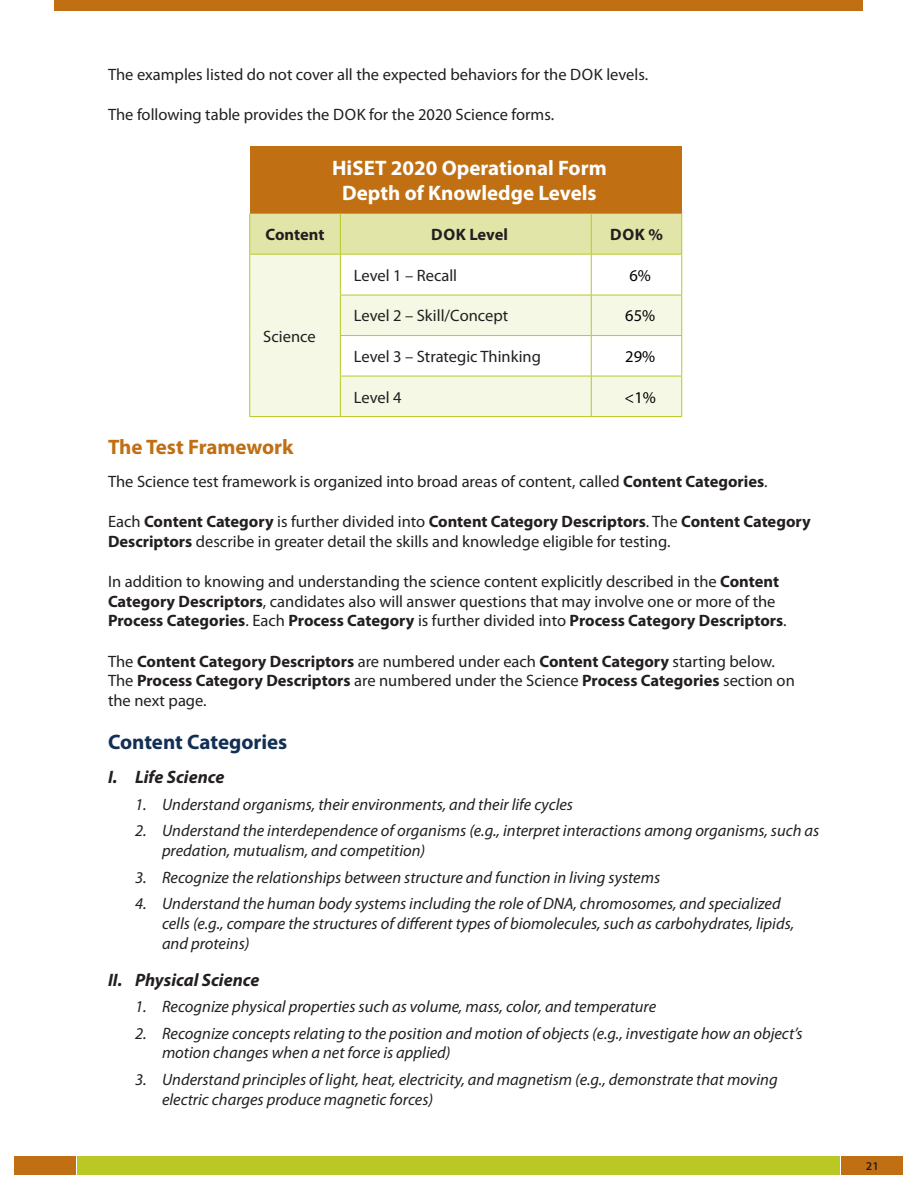
<style>
.page{position:relative;width:918px;height:1188px;background:#fff}
.page>*{position:absolute;margin:0;border:0;box-sizing:border-box;transform-origin:0 0}
.Table_Head{font:700 21px/25.2px "Myriad Pro";color:#fff;text-align:center}
.t1{font:700 21px "Myriad Pro";color:#132f56}
.t2{font:700 21px "Myriad Pro";color:#c06f13}
.t3{font:italic 700 18px "Myriad Pro";color:#231f20}
.Table_Body{font:16.5px/19.8px "Myriad Pro";color:#231f20}
.t4{font:italic 16.5px/19.8px "Myriad Pro";color:#231f20}
.Table_Body-2{font:700 16.5px "Myriad Pro";letter-spacing:-.005em;color:#231f20}
.Table_Body-3{font:16.5px "Myriad Pro";color:#000}
.t5{font:600 12px "Myriad Pro";color:#231f20}
.s1{font-weight:700}
</style>
<div class="page">
<div style="left:77px;top:1156px;width:763px;height:18px;background:#b9c825"></div>
<div style="left:841px;top:1156px;width:62px;height:18px;background:#c06f13"></div>
<div style="left:14px;top:1156px;width:62px;height:18px;background:#c06f13"></div>
<div style="left:55px;top:0;width:808px;height:11px;background:#c06f13"></div>
<div style="left:250px;top:146px;width:432px;height:68px;background:#c06f13"></div>
<div style="left:250px;top:376px;width:431px;height:40px;background:#f6f8e6"></div>
<svg style="left:250px;top:214px;width:431px;height:162px"></svg>
<hr style="left:340px;top:214px;width:1px;height:40px;background:#b9c825">
<hr style="left:591px;top:214px;width:1px;height:40px;background:#b9c825">
<hr style="left:249px;top:254px;width:91px;height:1px;background:#b9c825">
<hr style="left:340px;top:254px;width:251px;height:1px;background:#b9c825">
<hr style="left:591px;top:254px;width:91px;height:1px;background:#b9c825">
<hr style="left:591px;top:255px;width:1px;height:40px;background:#b9c825">
<hr style="left:340px;top:295px;width:251px;height:1px;background:#b9c825">
<hr style="left:591px;top:295px;width:91px;height:1px;background:#b9c825">
<hr style="left:591px;top:295px;width:1px;height:40px;background:#b9c825">
<hr style="left:340px;top:335px;width:251px;height:1px;background:#b9c825">
<hr style="left:591px;top:335px;width:91px;height:1px;background:#b9c825">
<hr style="left:591px;top:336px;width:1px;height:40px;background:#b9c825">
<hr style="left:340px;top:376px;width:251px;height:1px;background:#b9c825">
<hr style="left:591px;top:376px;width:91px;height:1px;background:#b9c825">
<hr style="left:591px;top:376px;width:1px;height:40px;background:#b9c825">
<hr style="left:340px;top:416px;width:251px;height:1px;background:#b9c825">
<hr style="left:591px;top:416px;width:91px;height:1px;background:#b9c825">
<hr style="left:249px;top:214px;width:1px;height:40px;background:#b9c825">
<hr style="left:681px;top:214px;width:1px;height:40px;background:#b9c825">
<hr style="left:681px;top:255px;width:1px;height:40px;background:#b9c825">
<hr style="left:681px;top:295px;width:1px;height:40px;background:#b9c825">
<hr style="left:681px;top:336px;width:1px;height:40px;background:#b9c825">
<hr style="left:681px;top:376px;width:1px;height:40px;background:#b9c825">
<hr style="left:249px;top:255px;width:1px;height:40px;background:#b9c825">
<hr style="left:340px;top:255px;width:1px;height:40px;background:#b9c825">
<hr style="left:249px;top:295px;width:1px;height:41px;background:#b9c825">
<hr style="left:340px;top:295px;width:1px;height:40px;background:#b9c825">
<hr style="left:249px;top:336px;width:1px;height:40px;background:#b9c825">
<hr style="left:340px;top:336px;width:1px;height:40px;background:#b9c825">
<hr style="left:249px;top:376px;width:1px;height:40px;background:#b9c825">
<hr style="left:340px;top:376px;width:1px;height:40px;background:#b9c825">
<hr style="left:249px;top:416px;width:91px;height:1px;background:#b9c825">
<p class="Table_Body" style="left:108px;top:65px;width:542px">The examples listed do not cover all the expected behaviors for the DOK levels.</p>
<p class="Table_Body" style="left:108px;top:105px;width:448px">The following table provides the DOK for the 2020 Science forms.</p>
<p class="Table_Head" style="left:332px;top:156px;width:276px">HiSET 2020 Operational Form<br>Depth of Knowledge Levels</p>
<p class="Table_Body-2" style="left:266px;top:225px;width:60px">Content</p>
<p class="Table_Body-2" style="left:431px;top:225px;width:78px">DOK Level</p>
<p class="Table_Body-2" style="left:610px;top:225px;width:54px">DOK %</p>
<p class="Table_Body" style="left:263px;top:327px;width:54px">Science</p>
<p class="Table_Body" style="left:354px;top:266px;width:105px">Level 1 – Recall</p>
<p class="Table_Body-3" style="left:630px;top:266px;width:23px">6%</p>
<p class="Table_Body" style="left:354px;top:306px;width:156px">Level 2 – Skill/Concept</p>
<p class="Table_Body-3" style="left:625px;top:307px;width:31px">65%</p>
<p class="Table_Body" style="left:354px;top:347px;width:189px">Level 3 – Strategic Thinking</p>
<p class="Table_Body-3" style="left:625px;top:347px;width:31px">29%</p>
<p class="Table_Body" style="left:354px;top:387px;width:49px">Level 4</p>
<p class="Table_Body-3" style="left:625px;top:388px;width:33px">&lt;1%</p>
<h3 class="t2" style="left:108px;top:435px;width:187px">The Test Framework</h3>
<p class="Table_Body" style="left:108px;top:472px;width:661px">The Science test framework is organized into broad areas of content, called <span class="s1">Content Categories</span>.</p>
<p class="Table_Body" style="left:108px;top:512px;width:704px">Each <span class="s1">Content Category</span> is further divided into <span class="s1">Content Category Descriptors</span>. The <span class="s1">Content Category<br>Descriptors</span> describe in greater detail the skills and knowledge eligible for testing.</p>
<p class="Table_Body" style="left:108px;top:572px;width:680px">In addition to knowing and understanding the science content explicitly described in the <span class="s1">Content<br>Category Descriptors</span>, candidates also will answer questions that may involve one or more of the<br><span class="s1">Process Categories</span>. Each <span class="s1">Process Category</span> is further divided into <span class="s1">Process Category Descriptors</span>.</p>
<p class="Table_Body" style="left:108px;top:651px;width:688px">The <span class="s1">Content Category Descriptors</span> are numbered under each <span class="s1">Content Category</span> starting below.<br>The <span class="s1">Process Category Descriptors</span> are numbered under the Science <span class="s1">Process Categories</span> section on the next page.</p>
<h3 class="t1" style="left:108px;top:730px;width:181px">Content Categories</h3>
<p class="t3" style="left:108px;top:767px;width:118px">I. Life Science</p>
<p class="t4" style="left:135px;top:795px;width:440px">1. Understand organisms, their environments, and their life cycles</p>
<p class="t4" style="left:162px;top:821px;width:659px;text-indent:-27px">2. Understand the interdependence of organisms (e.g., interpret interactions among organisms, such as predation, mutualism, and competition)</p>
<p class="t4" style="left:135px;top:867px;width:527px">3. Recognize the relationships between structure and function in living systems</p>
<p class="t4" style="left:162px;top:894px;width:634px;text-indent:-27px">4. Understand the human body systems including the role of DNA, chromosomes, and specialized cells (e.g., compare the structures of different types of biomolecules, such as carbohydrates, lipids, and proteins)</p>
<p class="t3" style="left:108px;top:970px;width:153px">II. Physical Science</p>
<p class="t4" style="left:135px;top:997px;width:523px">1. Recognize physical properties such as volume, mass, color, and temperature</p>
<p class="t4" style="left:162px;top:1024px;width:642px;text-indent:-27px">2. Recognize concepts relating to the position and motion of objects (e.g., investigate how an object’s motion changes when a net force is applied)</p>
<p class="t4" style="left:162px;top:1070px;width:617px;text-indent:-27px">3. Understand principles of light, heat, electricity, and magnetism (e.g., demonstrate that moving electric charges produce magnetic forces)</p>
<p class="t5" style="left:866px;top:1159px;width:14px">21</p>
</div>
